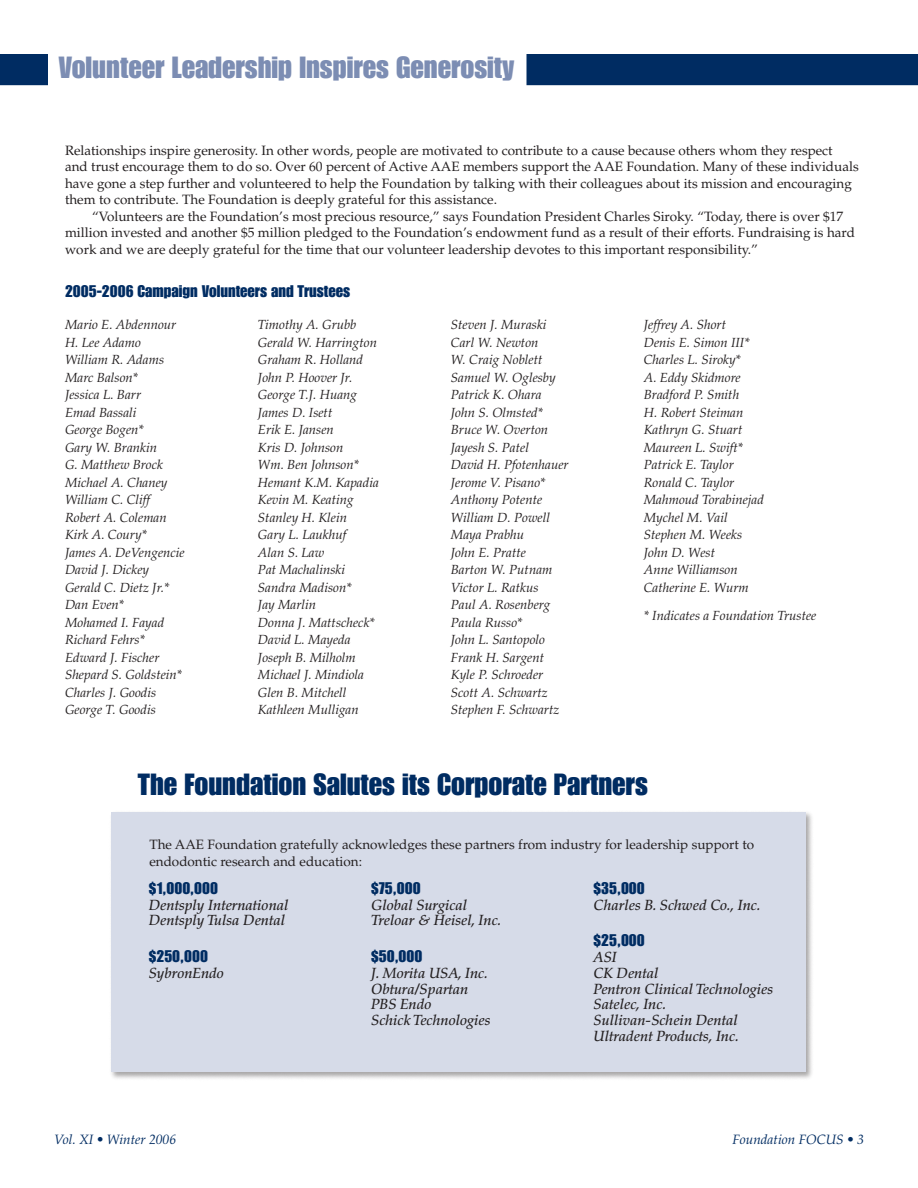
<style>
.page{position:relative;width:918px;height:1188px;background:#fff}
.page>*{position:absolute;margin:0;border:0;box-sizing:border-box;transform-origin:0 0}
.PW_Headline{font:30px "Impact";color:#002c62}
.PW_Headline_TINT{font:30px "Impact";color:#7c8db3}
.PW_Sub{font:16.5px "Impact";color:#002c62}
.t1{font:italic 500 14.7px "Palatino";color:#231f20}
.PW_text_PARA_1{font:13.5px/16.5px "Palatino";color:#231f20}
.PW_text{font:13.5px/16.5px "Palatino";color:#231f20}
.PW_Caption{font:italic 13.5px "Palatino";color:#002c62}
.PW_text_PARA_1-2{font:italic 13.2px "Palatino";color:#231f20}
</style>
<div class="page">
<div style="left:109px;top:810px;width:705px;height:271px;background:#231f20;opacity:.4"></div>
<div style="left:111px;top:812px;width:694px;height:260px;background:#d6dbe8"></div>
<div style="left:526px;top:54px;width:392px;height:31px;background:#002c62"></div>
<svg style="left:0;top:54px;width:48px;height:31px"></svg>
<p class="PW_Headline_TINT" style="left:58px;top:50px;width:458px">Volunteer Leadership Inspires Generosity</p>
<p class="PW_text_PARA_1" style="left:65px;top:142px;width:795px">Relationships inspire generosity. In other words, people are motivated to contribute to a cause because others whom they respect and trust encourage them to do so. Over 60 percent of Active AAE members support the AAE Foundation. Many of these individuals have gone a step further and volunteered to help the Foundation by talking with their colleagues about its mission and encouraging them to contribute. The Foundation is deeply grateful for this assistance.</p>
<p class="PW_text" style="left:65px;top:208px;width:791px;text-indent:27px">“Volunteers are the Foundation’s most precious resource,” says Foundation President Charles Siroky. “Today, there is over $17 million invested and another $5 million pledged to the Foundation’s endowment fund as a result of their efforts. Fundraising is hard work and we are deeply grateful for the time that our volunteer leadership devotes to this important responsibility.”</p>
<p class="PW_Sub" style="left:65px;top:282px;width:287px">2005-2006 Campaign Volunteers and Trustees</p>
<p class="PW_text_PARA_1-2" style="left:65px;top:317px;width:113px">Mario E. Abdennour</p>
<p class="PW_text_PARA_1-2" style="left:65px;top:335px;width:77px">H. Lee Adamo</p>
<p class="PW_text_PARA_1-2" style="left:65px;top:352px;width:101px">William R. Adams</p>
<p class="PW_text_PARA_1-2" style="left:65px;top:370px;width:74px">Marc Balson*</p>
<p class="PW_text_PARA_1-2" style="left:65px;top:387px;width:78px">Jessica L. Barr</p>
<p class="PW_text_PARA_1-2" style="left:65px;top:405px;width:73px">Emad Bassali</p>
<p class="PW_text_PARA_1-2" style="left:65px;top:422px;width:80px">George Bogen*</p>
<p class="PW_text_PARA_1-2" style="left:65px;top:440px;width:94px">Gary W. Brankin</p>
<p class="PW_text_PARA_1-2" style="left:65px;top:457px;width:99px">G. Matthew Brock</p>
<p class="PW_text_PARA_1-2" style="left:65px;top:475px;width:104px">Michael A. Chaney</p>
<p class="PW_text_PARA_1-2" style="left:65px;top:492px;width:87px">William C. Cliff</p>
<p class="PW_text_PARA_1-2" style="left:65px;top:510px;width:103px">Robert A. Coleman</p>
<p class="PW_text_PARA_1-2" style="left:65px;top:527px;width:83px">Kirk A. Coury*</p>
<p class="PW_text_PARA_1-2" style="left:65px;top:545px;width:121px">James A. DeVengencie</p>
<p class="PW_text_PARA_1-2" style="left:65px;top:562px;width:86px">David J. Dickey</p>
<p class="PW_text_PARA_1-2" style="left:65px;top:580px;width:106px">Gerald C. Dietz Jr.*</p>
<p class="PW_text_PARA_1-2" style="left:65px;top:597px;width:61px">Dan Even*</p>
<p class="PW_text_PARA_1-2" style="left:65px;top:615px;width:101px">Mohamed I. Fayad</p>
<p class="PW_text_PARA_1-2" style="left:65px;top:632px;width:81px">Richard Fehrs*</p>
<p class="PW_text_PARA_1-2" style="left:65px;top:650px;width:96px">Edward J. Fischer</p>
<p class="PW_text_PARA_1-2" style="left:65px;top:667px;width:118px">Shepard S. Goldstein*</p>
<p class="PW_text_PARA_1-2" style="left:65px;top:685px;width:93px">Charles J. Goodis</p>
<p class="PW_text_PARA_1-2" style="left:65px;top:702px;width:92px">George T. Goodis</p>
<p class="PW_text_PARA_1-2" style="left:258px;top:317px;width:100px">Timothy A. Grubb</p>
<p class="PW_text_PARA_1-2" style="left:258px;top:335px;width:121px">Gerald W. Harrington</p>
<p class="PW_text_PARA_1-2" style="left:258px;top:352px;width:107px">Graham R. Holland</p>
<p class="PW_text_PARA_1-2" style="left:258px;top:370px;width:96px">John P. Hoover Jr.</p>
<p class="PW_text_PARA_1-2" style="left:258px;top:387px;width:101px">George T.J. Huang</p>
<p class="PW_text_PARA_1-2" style="left:258px;top:405px;width:76px">James D. Isett</p>
<p class="PW_text_PARA_1-2" style="left:258px;top:422px;width:77px">Erik E. Jansen</p>
<p class="PW_text_PARA_1-2" style="left:258px;top:440px;width:87px">Kris D. Johnson</p>
<p class="PW_text_PARA_1-2" style="left:258px;top:457px;width:102px">Wm. Ben Johnson*</p>
<p class="PW_text_PARA_1-2" style="left:258px;top:475px;width:122px">Hemant K.M. Kapadia</p>
<p class="PW_text_PARA_1-2" style="left:258px;top:492px;width:97px">Kevin M. Keating</p>
<p class="PW_text_PARA_1-2" style="left:258px;top:510px;width:91px">Stanley H. Klein</p>
<p class="PW_text_PARA_1-2" style="left:258px;top:527px;width:90px">Gary L. Laukhuf</p>
<p class="PW_text_PARA_1-2" style="left:258px;top:545px;width:68px">Alan S. Law</p>
<p class="PW_text_PARA_1-2" style="left:258px;top:562px;width:89px">Pat Machalinski</p>
<p class="PW_text_PARA_1-2" style="left:258px;top:580px;width:95px">Sandra Madison*</p>
<p class="PW_text_PARA_1-2" style="left:258px;top:597px;width:60px">Jay Marlin</p>
<p class="PW_text_PARA_1-2" style="left:258px;top:615px;width:118px">Donna J. Mattscheck*</p>
<p class="PW_text_PARA_1-2" style="left:258px;top:632px;width:94px">David L. Mayeda</p>
<p class="PW_text_PARA_1-2" style="left:258px;top:650px;width:99px">Joseph B. Milholm</p>
<p class="PW_text_PARA_1-2" style="left:258px;top:667px;width:108px">Michael J. Mindiola</p>
<p class="PW_text_PARA_1-2" style="left:258px;top:685px;width:90px">Glen B. Mitchell</p>
<p class="PW_text_PARA_1-2" style="left:258px;top:702px;width:102px">Kathleen Mulligan</p>
<p class="PW_text_PARA_1-2" style="left:451px;top:317px;width:97px">Steven J. Muraski</p>
<p class="PW_text_PARA_1-2" style="left:451px;top:335px;width:89px">Carl W. Newton</p>
<p class="PW_text_PARA_1-2" style="left:451px;top:352px;width:93px">W. Craig Noblett</p>
<p class="PW_text_PARA_1-2" style="left:451px;top:370px;width:106px">Samuel W. Oglesby</p>
<p class="PW_text_PARA_1-2" style="left:451px;top:387px;width:92px">Patrick K. Ohara</p>
<p class="PW_text_PARA_1-2" style="left:451px;top:405px;width:94px">John S. Olmsted*</p>
<p class="PW_text_PARA_1-2" style="left:451px;top:422px;width:99px">Bruce W. Overton</p>
<p class="PW_text_PARA_1-2" style="left:451px;top:440px;width:80px">Jayesh S. Patel</p>
<p class="PW_text_PARA_1-2" style="left:451px;top:457px;width:119px">David H. Pfotenhauer</p>
<p class="PW_text_PARA_1-2" style="left:451px;top:475px;width:96px">Jerome V. Pisano*</p>
<p class="PW_text_PARA_1-2" style="left:451px;top:492px;width:93px">Anthony Potente</p>
<p class="PW_text_PARA_1-2" style="left:451px;top:510px;width:101px">William D. Powell</p>
<p class="PW_text_PARA_1-2" style="left:451px;top:527px;width:75px">Maya Prabhu</p>
<p class="PW_text_PARA_1-2" style="left:451px;top:545px;width:77px">John E. Pratte</p>
<p class="PW_text_PARA_1-2" style="left:451px;top:562px;width:103px">Barton W. Putnam</p>
<p class="PW_text_PARA_1-2" style="left:451px;top:580px;width:89px">Victor L. Ratkus</p>
<p class="PW_text_PARA_1-2" style="left:451px;top:597px;width:101px">Paul A. Rosenberg</p>
<p class="PW_text_PARA_1-2" style="left:451px;top:615px;width:73px">Paula Russo*</p>
<p class="PW_text_PARA_1-2" style="left:451px;top:632px;width:96px">John L. Santopolo</p>
<p class="PW_text_PARA_1-2" style="left:451px;top:650px;width:95px">Frank H. Sargent</p>
<p class="PW_text_PARA_1-2" style="left:451px;top:667px;width:94px">Kyle P. Schroeder</p>
<p class="PW_text_PARA_1-2" style="left:451px;top:685px;width:98px">Scott A. Schwartz</p>
<p class="PW_text_PARA_1-2" style="left:451px;top:702px;width:110px">Stephen F. Schwartz</p>
<p class="PW_text_PARA_1-2" style="left:644px;top:317px;width:84px">Jeffrey A. Short</p>
<p class="PW_text_PARA_1-2" style="left:644px;top:335px;width:107px">Denis E. Simon III*</p>
<p class="PW_text_PARA_1-2" style="left:644px;top:352px;width:98px">Charles L. Siroky*</p>
<p class="PW_text_PARA_1-2" style="left:644px;top:370px;width:98px">A. Eddy Skidmore</p>
<p class="PW_text_PARA_1-2" style="left:644px;top:387px;width:97px">Bradford P. Smith</p>
<p class="PW_text_PARA_1-2" style="left:644px;top:405px;width:101px">H. Robert Steiman</p>
<p class="PW_text_PARA_1-2" style="left:644px;top:422px;width:100px">Kathryn G. Stuart</p>
<p class="PW_text_PARA_1-2" style="left:644px;top:440px;width:101px">Maureen L. Swift*</p>
<p class="PW_text_PARA_1-2" style="left:644px;top:457px;width:92px">Patrick E. Taylor</p>
<p class="PW_text_PARA_1-2" style="left:644px;top:475px;width:92px">Ronald C. Taylor</p>
<p class="PW_text_PARA_1-2" style="left:644px;top:492px;width:122px">Mahmoud Torabinejad</p>
<p class="PW_text_PARA_1-2" style="left:644px;top:510px;width:85px">Mychel M. Vail</p>
<p class="PW_text_PARA_1-2" style="left:644px;top:527px;width:100px">Stephen M. Weeks</p>
<p class="PW_text_PARA_1-2" style="left:644px;top:545px;width:73px">John D. West</p>
<p class="PW_text_PARA_1-2" style="left:644px;top:562px;width:95px">Anne Williamson</p>
<p class="PW_text_PARA_1-2" style="left:644px;top:580px;width:106px">Catherine E. Wurm</p>
<p class="PW_text_PARA_1-2" style="left:644px;top:608px;width:174px">* Indicates a Foundation Trustee</p>
<p class="PW_Headline" style="left:138px;top:767px;width:511px">The Foundation Salutes its Corporate Partners</p>
<p class="PW_text_PARA_1" style="left:149px;top:837px;width:606px">The AAE Foundation gratefully acknowledges these partners from industry for leadership support to endodontic research and education:</p>
<p class="PW_Sub" style="left:149px;top:878px;width:71px">$1,000,000</p>
<p class="t1" style="left:149px;top:896px;width:141px">Dentsply International</p>
<p class="t1" style="left:149px;top:912px;width:138px">Dentsply Tulsa Dental</p>
<p class="PW_Sub" style="left:149px;top:947px;width:61px">$250,000</p>
<p class="t1" style="left:149px;top:964px;width:77px">SybronEndo</p>
<p class="PW_Sub" style="left:371px;top:878px;width:51px">$75,000</p>
<p class="t1" style="left:371px;top:896px;width:97px">Global Surgical</p>
<p class="t1" style="left:371px;top:912px;width:132px">Treloar &amp; Heisel, Inc.</p>
<p class="PW_Sub" style="left:371px;top:947px;width:53px">$50,000</p>
<p class="t1" style="left:371px;top:964px;width:119px">J. Morita USA, Inc.</p>
<p class="t1" style="left:371px;top:980px;width:99px">Obtura/Spartan</p>
<p class="t1" style="left:371px;top:996px;width:62px">PBS Endo</p>
<p class="t1" style="left:371px;top:1012px;width:121px">Schick Technologies</p>
<p class="PW_Sub" style="left:594px;top:878px;width:53px">$35,000</p>
<p class="t1" style="left:594px;top:896px;width:169px">Charles B. Schwed Co., Inc.</p>
<p class="PW_Sub" style="left:594px;top:931px;width:53px">$25,000</p>
<p class="t1" style="left:594px;top:949px;width:25px">ASI</p>
<p class="t1" style="left:594px;top:964px;width:66px">CK Dental</p>
<p class="t1" style="left:594px;top:980px;width:181px">Pentron Clinical Technologies</p>
<p class="t1" style="left:594px;top:996px;width:74px">Satelec, Inc.</p>
<p class="t1" style="left:594px;top:1012px;width:146px">Sullivan-Schein Dental</p>
<p class="t1" style="left:594px;top:1027px;width:147px">Ultradent Products, Inc.</p>
<p class="PW_Caption" style="left:54px;top:1131px;width:120px">Vol. XI • Winter 2006</p>
<p class="PW_Caption" style="left:732px;top:1131px;width:123px">Foundation Focus •</p>
</div>
